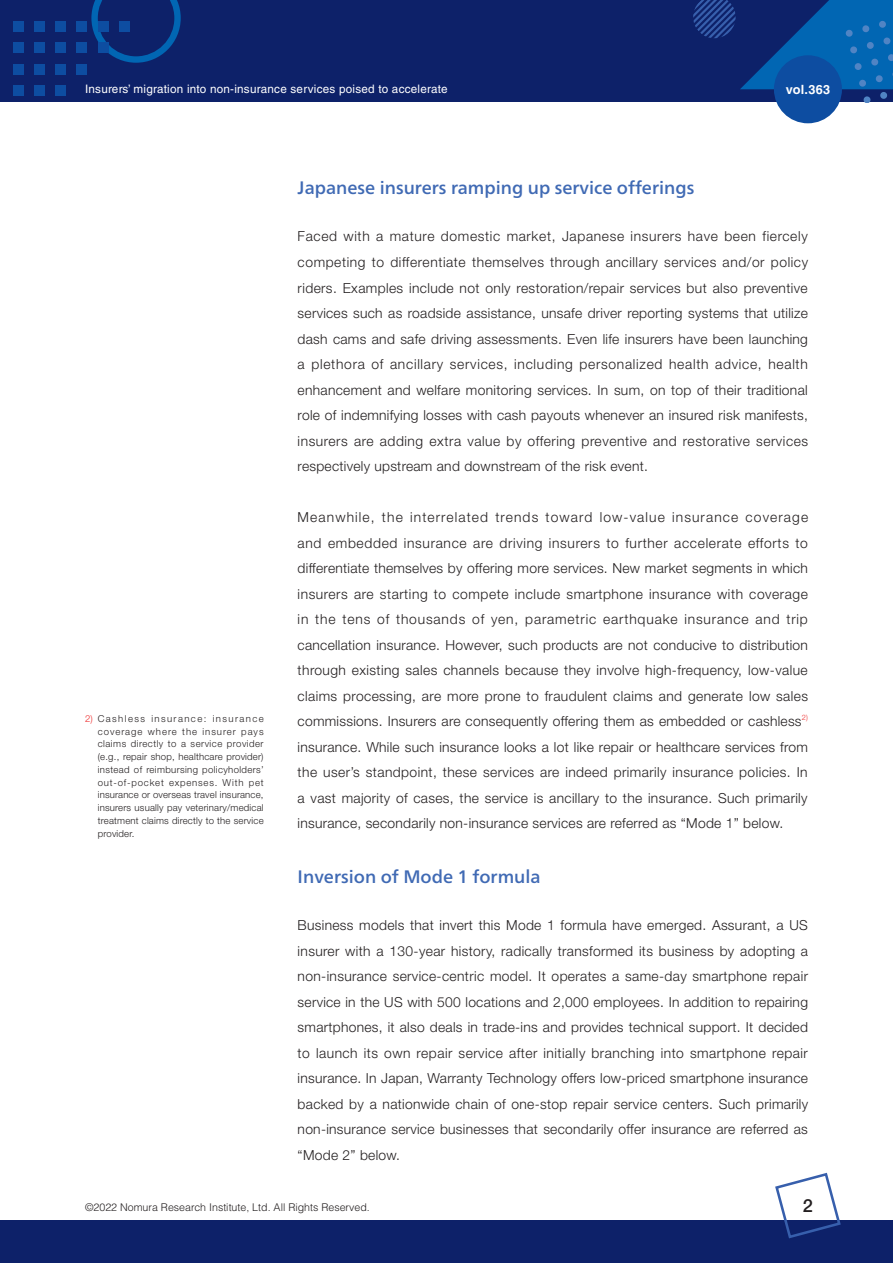
<style>
.page{position:relative;width:893px;height:1263px;background:#fff}
.page>*{position:absolute;margin:0;border:0;box-sizing:border-box;transform-origin:0 0}
.t1{font:500 18px "Frutiger Neue LT Pro";color:#406ab4}
.t2{font:500 18px "Helvetica Neue";color:#231f20}
.t3{font:300 13.8px/25.5px "Helvetica Neue";letter-spacing:.02em;color:#231f20;text-align:justify}
.t4{font:700 12.75px "Helvetica LT Std";letter-spacing:.02em;color:#fff}
.t5{font:11.7px "Helvetica LT Std";letter-spacing:.02em;color:#fff}
.t6{font:300 10.65px "Helvetica LT Std";color:#231f20}
.t7{font:300 9.6px/12.8px "Helvetica Neue";letter-spacing:.02em;color:#231f20;text-align:justify}
.t8{font:300 7.5px "Helvetica Neue";color:#ee2d2e}
.s1{color:#ee2d2e}
</style>
<div class="page">
<div style="left:0;top:0;width:893px;height:102px;background:#0d2169"></div>
<svg style="left:91px;top:0;width:90px;height:63px"></svg>
<svg style="left:693px;top:0;width:200px;height:102px"></svg>
<div style="left:13px;top:21px;width:10px;height:11px;background:#0d4da1"></div>
<div style="left:34px;top:21px;width:11px;height:11px;background:#0d4da1"></div>
<div style="left:55px;top:21px;width:11px;height:11px;background:#0d4da1"></div>
<div style="left:77px;top:21px;width:10px;height:11px;background:#0d4da1"></div>
<div style="left:98px;top:21px;width:10px;height:11px;background:#0d4da1"></div>
<div style="left:119px;top:21px;width:11px;height:11px;background:#0d4da1"></div>
<div style="left:13px;top:43px;width:10px;height:10px;background:#0d4da1"></div>
<div style="left:34px;top:43px;width:11px;height:10px;background:#0d4da1"></div>
<div style="left:55px;top:43px;width:11px;height:10px;background:#0d4da1"></div>
<div style="left:77px;top:43px;width:10px;height:10px;background:#0d4da1"></div>
<div style="left:98px;top:43px;width:10px;height:10px;background:#0d4da1"></div>
<div style="left:13px;top:64px;width:10px;height:10px;background:#0d4da1"></div>
<div style="left:34px;top:64px;width:11px;height:10px;background:#0d4da1"></div>
<div style="left:55px;top:64px;width:11px;height:10px;background:#0d4da1"></div>
<div style="left:77px;top:64px;width:10px;height:10px;background:#0d4da1"></div>
<div style="left:13px;top:85px;width:10px;height:11px;background:#0d4da1"></div>
<div style="left:34px;top:85px;width:11px;height:11px;background:#0d4da1"></div>
<div style="left:55px;top:85px;width:11px;height:11px;background:#0d4da1"></div>
<div style="left:0;top:1220px;width:893px;height:43px;background:#0d2169"></div>
<svg style="left:775px;top:1172px;width:66px;height:67px"></svg>
<div style="left:774px;top:55px;width:68px;height:68px;background:#0d4da1;border-radius:50%"></div>
<p class="t5" style="left:85px;top:82px;width:364px">Insurers’ migration into non-insurance services poised to accelerate</p>
<p class="t4" style="left:786px;top:81px;width:46px">vol.363</p>
<p class="t7" style="left:98px;top:712px;width:167px;text-indent:-13px"><span class="s1">2)</span> Cashless insurance: insurance coverage where the insurer pays claims directly to a service provider (e.g., repair shop, healthcare provider) instead of reimbursing policyholders’ out-of-pocket expenses. With pet insurance or overseas travel insurance, insurers usually pay veterinary/medical treatment claims directly to the service provider.</p>
<h1 class="t1" style="left:298px;top:177px;width:398px">Japanese insurers ramping up service offerings</h1>
<p class="t3" style="left:298px;top:224px;width:512px">Faced with a mature domestic market, Japanese insurers have been fiercely competing to differentiate themselves through ancillary services and/or policy riders. Examples include not only restoration/repair services but also preventive services such as roadside assistance, unsafe driver reporting systems that utilize dash cams and safe driving assessments. Even life insurers have been launching a plethora of ancillary services, including personalized health advice, health enhancement and welfare monitoring services. In sum, on top of their traditional role of indemnifying losses with cash payouts whenever an insured risk manifests, insurers are adding extra value by offering preventive and restorative services respectively upstream and downstream of the risk event.</p>
<p class="t3" style="left:298px;top:504px;width:512px">Meanwhile, the interrelated trends toward low-value insurance coverage and embedded insurance are driving insurers to further accelerate efforts to differentiate themselves by offering more services. New market segments in which insurers are starting to compete include smartphone insurance with coverage in the tens of thousands of yen, parametric earthquake insurance and trip cancellation insurance. However, such products are not conducive to distribution through existing sales channels because they involve high-frequency, low-value claims processing, are more prone to fraudulent claims and generate low sales commissions. Insurers are consequently offering them as embedded or cashless</p>
<p class="t8" style="left:802px;top:712px;width:8px">2)</p>
<p class="t3" style="left:298px;top:734px;width:512px">insurance. While such insurance looks a lot like repair or healthcare services from the user’s standpoint, these services are indeed primarily insurance policies. In a vast majority of cases, the service is ancillary to the insurance. Such primarily insurance, secondarily non-insurance services are referred as “Mode 1” below.</p>
<h1 class="t1" style="left:298px;top:866px;width:244px">Inversion of Mode 1 formula</h1>
<p class="t3" style="left:298px;top:912px;width:512px">Business models that invert this Mode 1 formula have emerged. Assurant, a US insurer with a 130-year history, radically transformed its business by adopting a non-insurance service-centric model. It operates a same-day smartphone repair service in the US with 500 locations and 2,000 employees. In addition to repairing smartphones, it also deals in trade-ins and provides technical support. It decided to launch its own repair service after initially branching into smartphone repair insurance. In Japan, Warranty Technology offers low-priced smartphone insurance backed by a nationwide chain of one-stop repair service centers. Such primarily non-insurance service businesses that secondarily offer insurance are referred as “Mode 2” below.</p>
<p class="t6" style="left:85px;top:1201px;width:286px">©2022 Nomura Research Institute, Ltd. All Rights Reserved.</p>
<h1 class="t2" style="left:803px;top:1194px;width:12px">2</h1>
</div>
